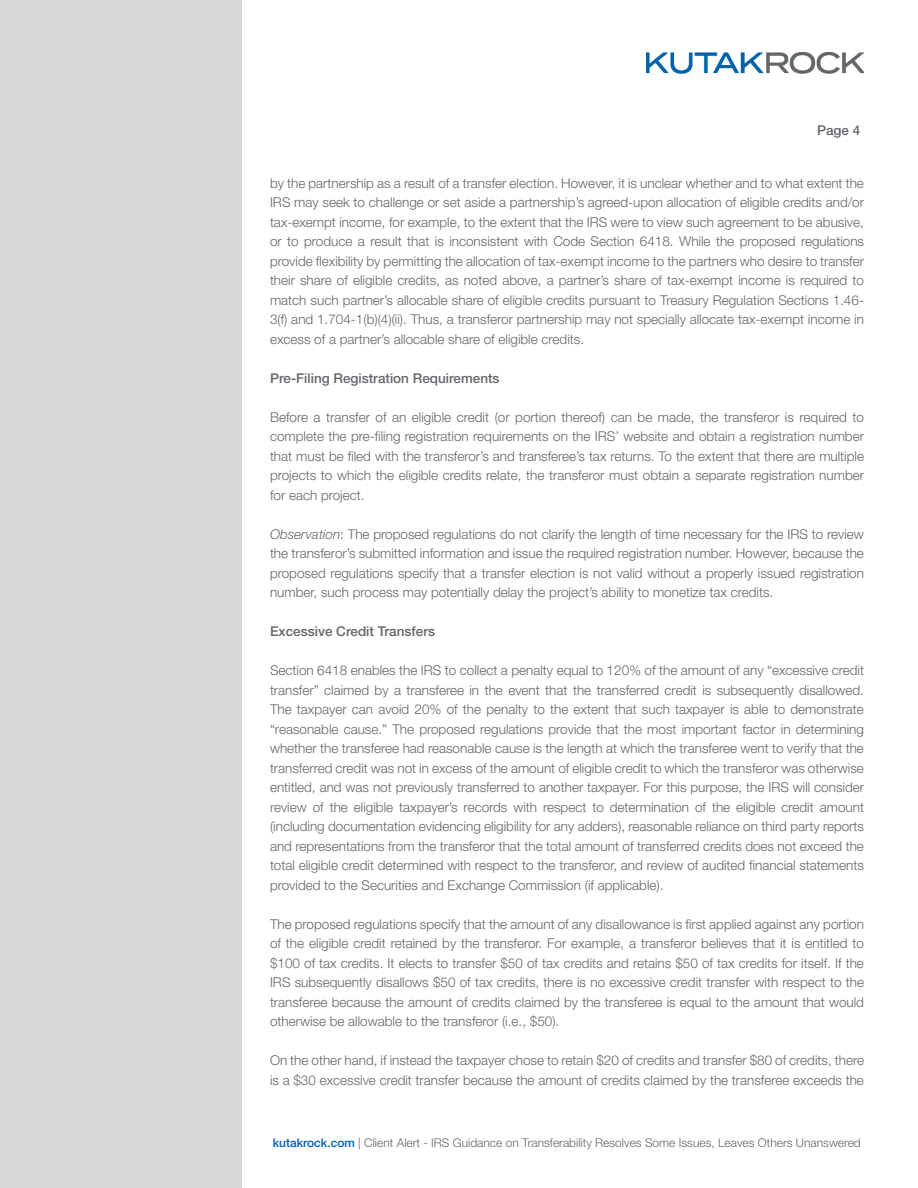
<style>
.page{position:relative;width:918px;height:1188px;background:#fff}
.page>*{position:absolute;margin:0;border:0;box-sizing:border-box;transform-origin:0 0}
.t1{font:300 13.5px/19.5px "Helvetica Neue LT Std";color:#63656a;text-align:justify}
.t2{font:500 13.5px "Helvetica Neue LT Std";color:#63656a}
.t3{font:300 12px "Helvetica Neue LT Std";color:#63656a}
.s1{font-style:italic}
.s2{font-weight:500;color:#005fb9}
</style>
<div class="page">
<img style="left:647px;top:52px;width:217px;height:22px">
<div style="left:0;top:0;width:241px;height:1188px;background:#d8d8da"></div>
<p class="t2" style="left:817px;top:122px;width:45px">Page 4</p>
<p class="t1" style="left:270px;top:173px;width:596px">by the partnership as a result of a transfer election. However, it is unclear whether and to what extent the IRS may seek to challenge or set aside a partnership’s agreed-upon allocation of eligible credits and/or tax-exempt income, for example, to the extent that the IRS were to view such agreement to be abusive, or to produce a result that is inconsistent with Code Section 6418. While the proposed regulations provide flexibility by permitting the allocation of tax-exempt income to the partners who desire to transfer their share of eligible credits, as noted above, a partner’s share of tax-exempt income is required to match such partner’s allocable share of eligible credits pursuant to Treasury Regulation Sections 1.46- 3(f) and 1.704-1(b)(4)(ii). Thus, a transferor partnership may not specially allocate tax-exempt income in excess of a partner’s allocable share of eligible credits.</p>
<p class="t2" style="left:270px;top:370px;width:231px">Pre-Filing Registration Requirements</p>
<p class="t1" style="left:270px;top:407px;width:596px">Before a transfer of an eligible credit (or portion thereof) can be made, the transferor is required to complete the pre-filing registration requirements on the IRS’ website and obtain a registration number that must be filed with the transferor’s and transferee’s tax returns. To the extent that there are multiple projects to which the eligible credits relate, the transferor must obtain a separate registration number for each project.</p>
<p class="t1" style="left:270px;top:524px;width:596px"><span class="s1">Observation</span>: The proposed regulations do not clarify the length of time necessary for the IRS to review the transferor’s submitted information and issue the required registration number. However, because the proposed regulations specify that a transfer election is not valid without a properly issued registration number, such process may potentially delay the project’s ability to monetize tax credits.</p>
<p class="t2" style="left:270px;top:623px;width:167px">Excessive Credit Transfers</p>
<p class="t1" style="left:270px;top:661px;width:596px">Section 6418 enables the IRS to collect a penalty equal to 120% of the amount of any “excessive credit transfer” claimed by a transferee in the event that the transferred credit is subsequently disallowed.<br>The taxpayer can avoid 20% of the penalty to the extent that such taxpayer is able to demonstrate “reasonable cause.” The proposed regulations provide that the most important factor in determining whether the transferee had reasonable cause is the length at which the transferee went to verify that the transferred credit was not in excess of the amount of eligible credit to which the transferor was otherwise entitled, and was not previously transferred to another taxpayer. For this purpose, the IRS will consider review of the eligible taxpayer’s records with respect to determination of the eligible credit amount (including documentation evidencing eligibility for any adders), reasonable reliance on third party reports and representations from the transferor that the total amount of transferred credits does not exceed the total eligible credit determined with respect to the transferor, and review of audited financial statements provided to the Securities and Exchange Commission (if applicable).</p>
<p class="t1" style="left:270px;top:914px;width:596px">The proposed regulations specify that the amount of any disallowance is first applied against any portion of the eligible credit retained by the transferor. For example, a transferor believes that it is entitled to $100 of tax credits. It elects to transfer $50 of tax credits and retains $50 of tax credits for itself. If the IRS subsequently disallows $50 of tax credits, there is no excessive credit transfer with respect to the transferee because the amount of credits claimed by the transferee is equal to the amount that would otherwise be allowable to the transferor (i.e., $50).</p>
<p class="t1" style="left:270px;top:1051px;width:596px">On the other hand, if instead the taxpayer chose to retain $20 of credits and transfer $80 of credits, there is a $30 excessive credit transfer because the amount of credits claimed by the transferee exceeds the</p>
<p class="t3" style="left:273px;top:1136px;width:590px"><span class="s2">kutakrock.com</span> | Client Alert - IRS Guidance on Transferability Resolves Some Issues, Leaves Others Unanswered</p>
<p class="t3" style="left:371px;top:1136px;width:494px"><span class="s2">kutakrock.com</span> | Clie t Resou ce - Expanded Availability of Anti-Kickback Statute Safe Harbors</p>
</div>
